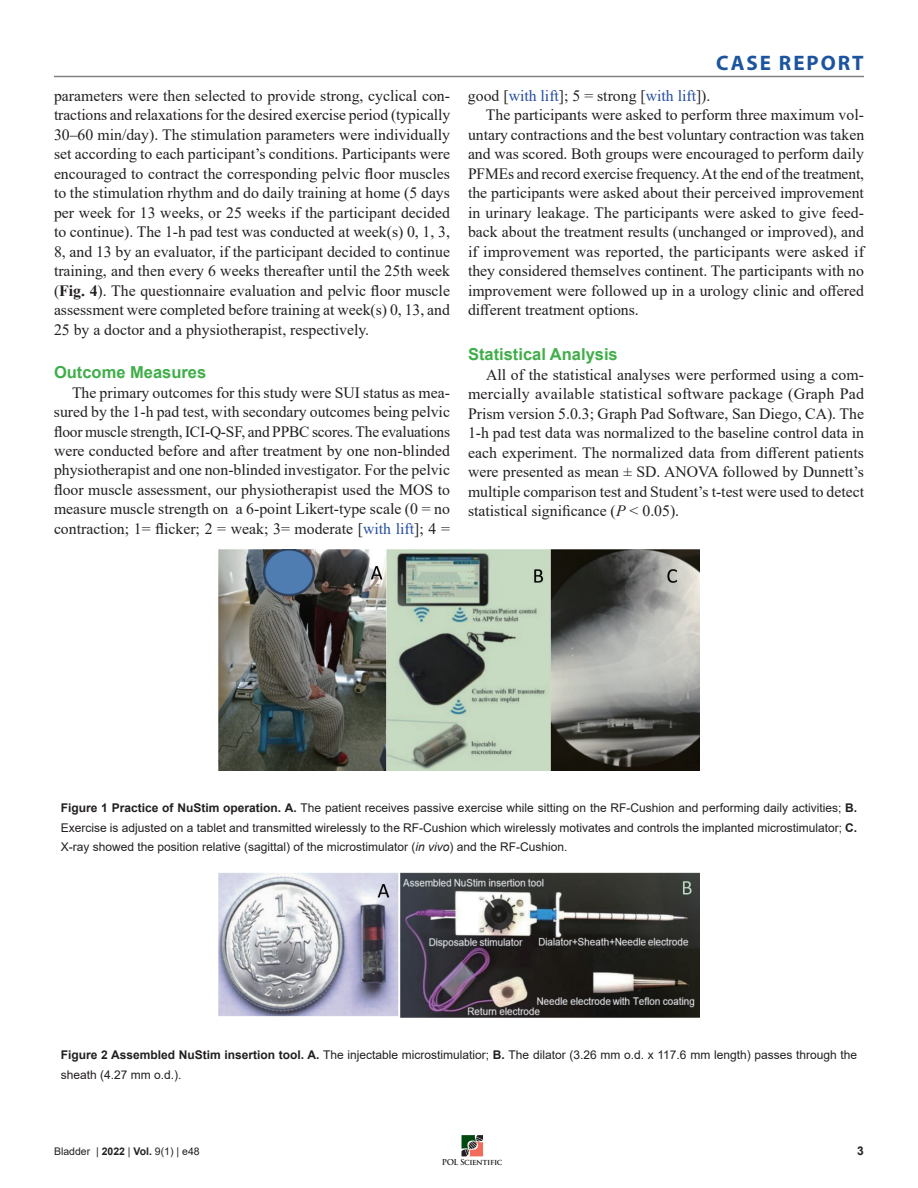
<style>
.page{position:relative;width:918px;height:1188px;background:#fff}
.page>*{position:absolute;margin:0;border:0;box-sizing:border-box;transform-origin:0 0}
.t1{font:700 21px "Myriad Pro";letter-spacing:.095em;color:#1c559d}
.t2{font:700 16.5px "Arial";color:#40ae49}
.t3{font:15.75px/19.5px "Times New Roman";color:#231f20;text-align:justify}
.t4{font:12px/19.5px "Arial";color:#231f20;text-align:justify}
.t5{font:700 12px "Arial";color:#231f20}
.t6{font:10.5px "Arial";color:#231f20}
.t7{font:700 7.95px "Trajan Pro";letter-spacing:-.05em;color:#231f20}
.s1{font-weight:700}
.s2{color:#254da1}
.s3{font-style:italic}
</style>
<div class="page">
<svg style="left:462px;top:1135px;width:21px;height:21px"></svg>
<hr style="left:54px;top:76px;width:810px;height:1px;background:#808285">
<img style="left:219px;top:549px;width:480px;height:222px">
<img style="left:219px;top:873px;width:480px;height:145px">
<p class="t3" style="left:54px;top:85px;width:398px">parameters were then selected to provide strong, cyclical con&shy;tractions and relaxations for the desired exercise period (typically 30‒60 min/day). The stimulation parameters were individually set according to each participant’s conditions. Participants were encouraged to contract the corresponding pelvic floor muscles to the stimulation rhythm and do daily training at home (5 days per week for 13 weeks, or 25 weeks if the participant decided to continue). The 1-h pad test was conducted at week(s) 0, 1, 3, 8, and 13 by an evaluator, if the participant decided to continue training, and then every 6 weeks thereafter until the 25th week (<span class="s1">Fig. 4</span>). The questionnaire evaluation and pelvic floor muscle assessment were completed before training at week(s) 0, 13, and 25 by a doctor and a physiotherapist, respectively.</p>
<p class="t2" style="left:54px;top:361px;width:154px">Outcome Measures</p>
<p class="t3" style="left:54px;top:382px;width:398px;text-indent:18px">The primary outcomes for this study were SUI status as mea&shy;sured by the 1-h pad test, with secondary outcomes being pelvic floor muscle strength, ICI-Q-SF, and PPBC scores. The evaluations were conducted before and after treatment by one non-blinded physiotherapist and one non-blinded investigator. For the pelvic floor muscle assessment, our physiotherapist used the MOS to measure muscle strength on a 6-point Likert-type scale (0 = no contraction; 1= flicker; 2 = weak; 3= moderate [<span class="s2">with lift</span>]; 4 =</p>
<h1 class="t1" style="left:716px;top:49px;width:149px">CASE REPORT</h1>
<p class="t3" style="left:468px;top:85px;width:244px">good [<span class="s2">with lift</span>]; 5 = strong [<span class="s2">with lift</span>]).</p>
<p class="t3" style="left:486px;top:105px;width:380px">The participants were asked to perform three maximum vol-</p>
<p class="t3" style="left:468px;top:124px;width:398px">untary contractions and the best voluntary contraction was taken</p>
<p class="t3" style="left:468px;top:144px;width:398px">and was scored. Both groups were encouraged to perform daily</p>
<p class="t3" style="left:468px;top:163px;width:398px">PFMEs and record exercise frequency. At the end of the treatment,</p>
<p class="t3" style="left:468px;top:183px;width:398px">the participants were asked about their perceived improvement</p>
<p class="t3" style="left:468px;top:202px;width:397px">in urinary leakage. The participants were asked to give feed-</p>
<p class="t3" style="left:468px;top:222px;width:398px">back about the treatment results (unchanged or improved), and</p>
<p class="t3" style="left:468px;top:241px;width:398px">if improvement was reported, the participants were asked if</p>
<p class="t3" style="left:468px;top:261px;width:398px">they considered themselves continent. The participants with no</p>
<p class="t3" style="left:468px;top:280px;width:398px">improvement were followed up in a urology clinic and offered</p>
<p class="t3" style="left:468px;top:300px;width:172px">different treatment options.</p>
<p class="t2" style="left:468px;top:343px;width:151px">Statistical Analysis</p>
<p class="t3" style="left:468px;top:364px;width:398px;text-indent:18px">All of the statistical analyses were performed using a com&shy;mercially available statistical software package (Graph Pad Prism version 5.0.3; Graph Pad Software, San Diego, CA). The 1-h pad test data was normalized to the baseline control data in each experiment. The normalized data from different patients were presented as mean ± SD. ANOVA followed by Dunnett’s multiple comparison test and Student’s t-test were used to detect statistical significance (<span class="s3">P</span> &lt; 0.05).</p>
<p class="t4" style="left:61px;top:798px;width:798px"><span class="s1">Figure 1 Practice of NuStim operation. A.</span> The patient receives passive exercise while sitting on the RF-Cushion and performing daily activities; <span class="s1">B.<br></span>Exercise is adjusted on a tablet and transmitted wirelessly to the RF-Cushion which wirelessly motivates and controls the implanted microstimulator; <span class="s1">C.<br></span>X-ray showed the position relative (sagittal) of the microstimulator (<span class="s3">in vivo</span>) and the RF-Cushion.</p>
<p class="t4" style="left:61px;top:1045px;width:798px"><span class="s1">Figure 2 Assembled NuStim insertion tool. A.</span> The injectable microstimulatior; <span class="s1">B.</span> The dilator (3.26 mm o.d. x 117.6 mm length) passes through the sheath (4.27 mm o.d.).</p>
<p class="t6" style="left:54px;top:1144px;width:147px">Bladder | <span class="s1">2022</span> | <span class="s1">Vol.</span> 9(1) | e48</p>
<p class="t5" style="left:857px;top:1142px;width:8px">3</p>
<p class="t7" style="left:442px;top:1158px;width:62px">POL Scientific</p>
</div>
